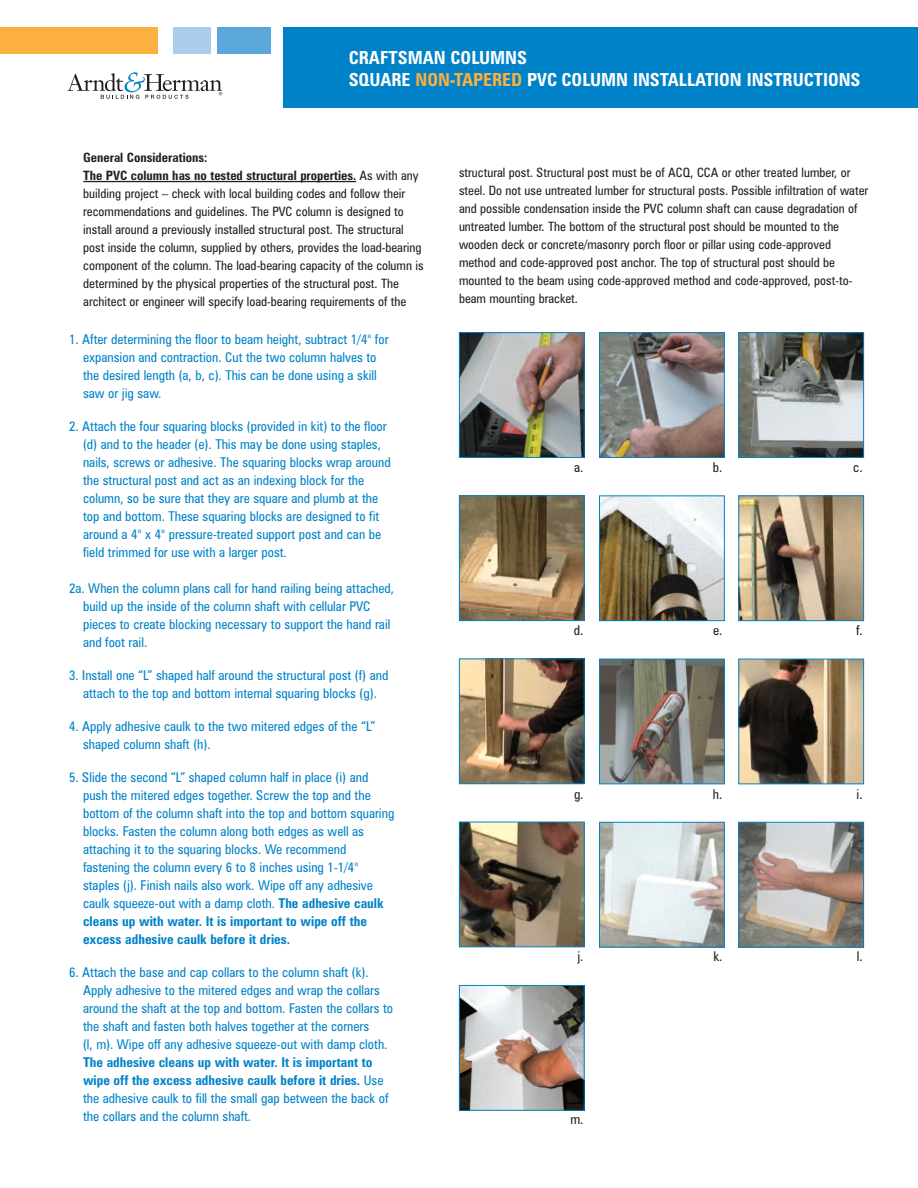
<style>
.page{position:relative;width:918px;height:1188px;background:#fff}
.page>*{position:absolute;margin:0;border:0;box-sizing:border-box;transform-origin:0 0}
.t1{font:700 condensed 18px/21.6px "Zurich BT";color:#fff}
.t2{font:condensed 13.5px/18px "Zurich BT";color:#0082c8}
.t3{font:700 condensed 13.5px/18px "Zurich BT";color:#0082c8}
.t4{font:condensed 13.5px "Zurich BT";color:#231f20}
.t5{font:condensed 12.9px/18px "Zurich BT";color:#231f20}
.s1{color:#fbb03f}
.s2{font-weight:700}
.s3{font-weight:400}
</style>
<div class="page">
<div style="left:283px;top:27px;width:635px;height:81px;background:#0082c8"></div>
<svg style="left:68px;top:72px;width:154px;height:27px"></svg>
<div style="left:0;top:27px;width:158px;height:27px;background:#fbb03f"></div>
<div style="left:173px;top:27px;width:38px;height:27px;background:#abccea"></div>
<div style="left:218px;top:27px;width:54px;height:27px;background:#5ba6da"></div>
<img style="left:461px;top:334px;width:122px;height:122px">
<div style="left:459px;top:332px;width:126px;height:126px;border:1px solid #0082c8"></div>
<img style="left:601px;top:334px;width:122px;height:122px">
<div style="left:599px;top:332px;width:126px;height:126px;border:1px solid #0082c8"></div>
<img style="left:740px;top:334px;width:122px;height:122px">
<div style="left:738px;top:332px;width:126px;height:126px;border:1px solid #0082c8"></div>
<img style="left:461px;top:497px;width:122px;height:122px">
<div style="left:459px;top:495px;width:126px;height:126px;border:1px solid #0082c8"></div>
<img style="left:601px;top:497px;width:122px;height:122px">
<div style="left:599px;top:495px;width:126px;height:126px;border:1px solid #0082c8"></div>
<img style="left:740px;top:497px;width:122px;height:122px">
<div style="left:738px;top:495px;width:126px;height:126px;border:1px solid #0082c8"></div>
<img style="left:461px;top:661px;width:122px;height:121px">
<div style="left:459px;top:659px;width:126px;height:125px;border:1px solid #0082c8"></div>
<img style="left:601px;top:661px;width:122px;height:121px">
<div style="left:599px;top:659px;width:126px;height:125px;border:1px solid #0082c8"></div>
<img style="left:740px;top:661px;width:122px;height:121px">
<div style="left:738px;top:659px;width:126px;height:125px;border:1px solid #0082c8"></div>
<img style="left:461px;top:824px;width:122px;height:121px">
<div style="left:459px;top:822px;width:126px;height:125px;border:1px solid #0082c8"></div>
<img style="left:601px;top:824px;width:122px;height:121px">
<div style="left:599px;top:822px;width:126px;height:125px;border:1px solid #0082c8"></div>
<img style="left:740px;top:824px;width:122px;height:121px">
<div style="left:738px;top:822px;width:126px;height:125px;border:1px solid #0082c8"></div>
<hr style="left:83px;top:181px;width:273px;height:1px;background:#231f20">
<img style="left:461px;top:987px;width:122px;height:122px">
<div style="left:459px;top:985px;width:126px;height:126px;border:1px solid #0082c8"></div>
<h1 class="t1" style="left:349px;top:47px;width:513px">CRAFTSMAN COLUMNS<br>SQUARE <span class="s1">NON-TAPERED</span> PVC COLUMN INSTALLATION INSTRUCTIONS</h1>
<p class="t5" style="left:83px;top:149px;width:342px"><span class="s2">General Considerations:<br>The PVC column has no tested structural properties.</span> As with any building project – check with local building codes and follow their recommendations and guidelines. The PVC column is designed to install around a previously installed structural post. The structural post inside the column, supplied by others, provides the load-bearing component of the column. The load-bearing capacity of the column is determined by the physical properties of the structural post. The architect or engineer will specify load-bearing requirements of the</p>
<p class="t2" style="left:83px;top:330px;width:307px;text-indent:-14px">1. After determining the floor to beam height, subtract 1/4" for expansion and contraction. Cut the two column halves to the desired length (a, b, c). This can be done using a skill saw or jig saw.</p>
<p class="t2" style="left:83px;top:417px;width:309px;text-indent:-14px">2. Attach the four squaring blocks (provided in kit) to the floor (d) and to the header (e). This may be done using staples, nails, screws or adhesive. The squaring blocks wrap around the structural post and act as an indexing block for the column, so be sure that they are square and plumb at the top and bottom. These squaring blocks are designed to fit around a 4" x 4" pressure-treated support post and can be field trimmed for use with a larger post.</p>
<p class="t2" style="left:83px;top:579px;width:313px;text-indent:-14px">2a. When the column plans call for hand railing being attached, build up the inside of the column shaft with cellular PVC pieces to create blocking necessary to support the hand rail and foot rail.</p>
<p class="t2" style="left:69px;top:666px;width:321px;text-align:center">3. Install one “L” shaped half around the structural post (f) and attach to the top and bottom internal squaring blocks (g).</p>
<p class="t2" style="left:83px;top:717px;width:294px;text-indent:-14px">4. Apply adhesive caulk to the two mitered edges of the “L” shaped column shaft (h).</p>
<p class="t2" style="left:83px;top:768px;width:313px;text-indent:-14px">5. Slide the second “L” shaped column half in place (i) and push the mitered edges together. Screw the top and the bottom of the column shaft into the top and bottom squaring blocks. Fasten the column along both edges as well as attaching it to the squaring blocks. We recommend fastening the column every 6 to 8 inches using 1-1/4" staples (j). Finish nails also work. Wipe off any adhesive caulk squeeze-out with a damp cloth. <span class="s2">The adhesive caulk cleans up with water. It is important to wipe off the excess adhesive caulk before it dries.</span></p>
<p class="t2" style="left:83px;top:963px;width:312px;text-indent:-14px">6. Attach the base and cap collars to the column shaft (k).<br>Apply adhesive to the mitered edges and wrap the collars around the shaft at the top and bottom. Fasten the collars to the shaft and fasten both halves together at the corners<br>(l, m). Wipe off any adhesive squeeze-out with damp cloth.</p>
<p class="t3" style="left:83px;top:1053px;width:307px">The adhesive cleans up with water. It is important to wipe off the excess adhesive caulk before it dries. <span class="s3">Use the adhesive caulk to fill the small gap between the back of the collars and the column shaft.</span></p>
<p class="t5" style="left:459px;top:163px;width:411px">structural post. Structural post must be of ACQ, CCA or other treated lumber, or steel. Do not use untreated lumber for structural posts. Possible infiltration of water and possible condensation inside the PVC column shaft can cause degradation of untreated lumber. The bottom of the structural post should be mounted to the wooden deck or concrete/masonry porch floor or pillar using code-approved method and code-approved post anchor. The top of structural post should be mounted to the beam using code-approved method and code-approved, post-to&shy;beam mounting bracket.</p>
<p class="t4" style="left:574px;top:459px;width:11px">a.</p>
<p class="t4" style="left:713px;top:459px;width:11px">b.</p>
<p class="t4" style="left:853px;top:459px;width:11px">c.</p>
<p class="t4" style="left:574px;top:623px;width:11px">d.</p>
<p class="t4" style="left:713px;top:623px;width:11px">e.</p>
<p class="t4" style="left:856px;top:623px;width:8px">f.</p>
<p class="t4" style="left:574px;top:786px;width:11px">g.</p>
<p class="t4" style="left:713px;top:786px;width:11px">h.</p>
<p class="t4" style="left:857px;top:786px;width:8px">i.</p>
<p class="t4" style="left:577px;top:948px;width:8px">j.</p>
<p class="t4" style="left:713px;top:948px;width:10px">k.</p>
<p class="t4" style="left:857px;top:948px;width:7px">l.</p>
<p class="t4" style="left:570px;top:1112px;width:15px">m.</p>
</div>
